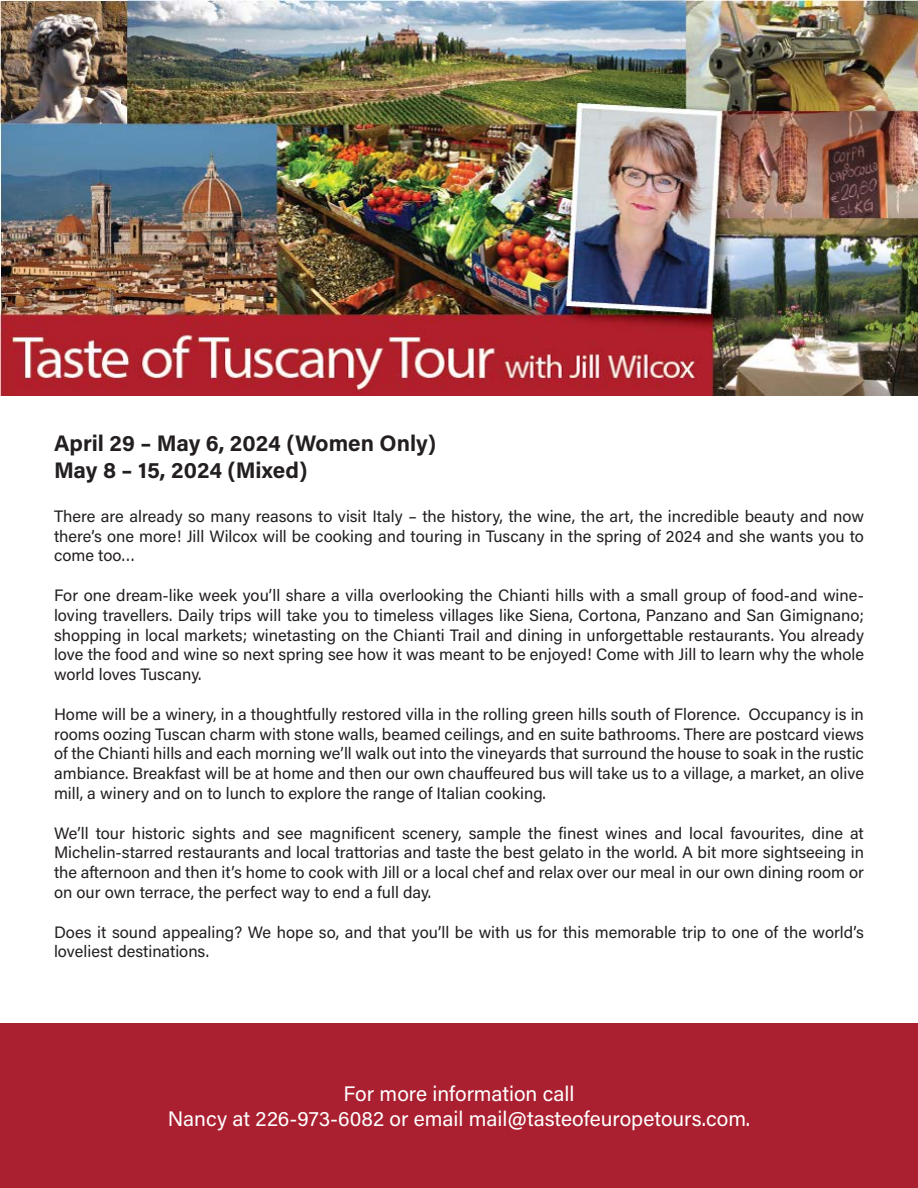
<style>
.page{position:relative;width:918px;height:1188px;background:#fff}
.page>*{position:absolute;margin:0;border:0;box-sizing:border-box;transform-origin:0 0}
.t1{font:700 22.5px "Acumin Pro";color:#231f20}
.t2{font:21px "Acumin Pro";color:#fff}
.t3{font:16.5px/19.8px "Acumin Pro";color:#231f20;text-align:justify}
</style>
<div class="page">
<img style="left:0;top:0;width:918px;height:395px">
<div style="left:0;top:1024px;width:918px;height:164px;background:#aa2031"></div>
<p class="t1" style="left:54px;top:427px;width:384px">April 29 – May 6, 2024 (Women Only)</p>
<p class="t1" style="left:54px;top:454px;width:255px">May 8 – 15, 2024 (Mixed)</p>
<p class="t3" style="left:54px;top:506px;width:812px">There are already so many reasons to visit Italy – the history, the wine, the art, the incredible beauty and now there’s one more! Jill Wilcox will be cooking and touring in Tuscany in the spring of 2024 and she wants you to come too…</p>
<p class="t3" style="left:54px;top:585px;width:812px">For one dream-like week you’ll share a villa overlooking the Chianti hills with a small group of food-and wine&shy;loving travellers. Daily trips will take you to timeless villages like Siena, Cortona, Panzano and San Gimignano; shopping in local markets; winetasting on the Chianti Trail and dining in unforgettable restaurants. You already love the food and wine so next spring see how it was meant to be enjoyed! Come with Jill to learn why the whole world loves Tuscany.</p>
<p class="t3" style="left:54px;top:704px;width:812px">Home will be a winery, in a thoughtfully restored villa in the rolling green hills south of Florence. Occupancy is in rooms oozing Tuscan charm with stone walls, beamed ceilings, and en suite bathrooms. There are postcard views of the Chianti hills and each morning we’ll walk out into the vineyards that surround the house to soak in the rustic ambiance. Breakfast will be at home and then our own chauffeured bus will take us to a village, a market, an olive mill, a winery and on to lunch to explore the range of Italian cooking.</p>
<p class="t3" style="left:54px;top:822px;width:812px">We’ll tour historic sights and see magnificent scenery, sample the finest wines and local favourites, dine at Michelin-starred restaurants and local trattorias and taste the best gelato in the world. A bit more sightseeing in the afternoon and then it’s home to cook with Jill or a local chef and relax over our meal in our own dining room or on our own terrace, the perfect way to end a full day.</p>
<p class="t3" style="left:54px;top:921px;width:811px">Does it sound appealing? We hope so, and that you’ll be with us for this memorable trip to one of the world’s loveliest destinations.</p>
<p class="t2" style="left:343px;top:1079px;width:233px">For more information call</p>
<p class="t2" style="left:168px;top:1104px;width:584px">Nancy at 226-973-6082 or email mail@tasteofeuropetours.com.</p>
</div>
